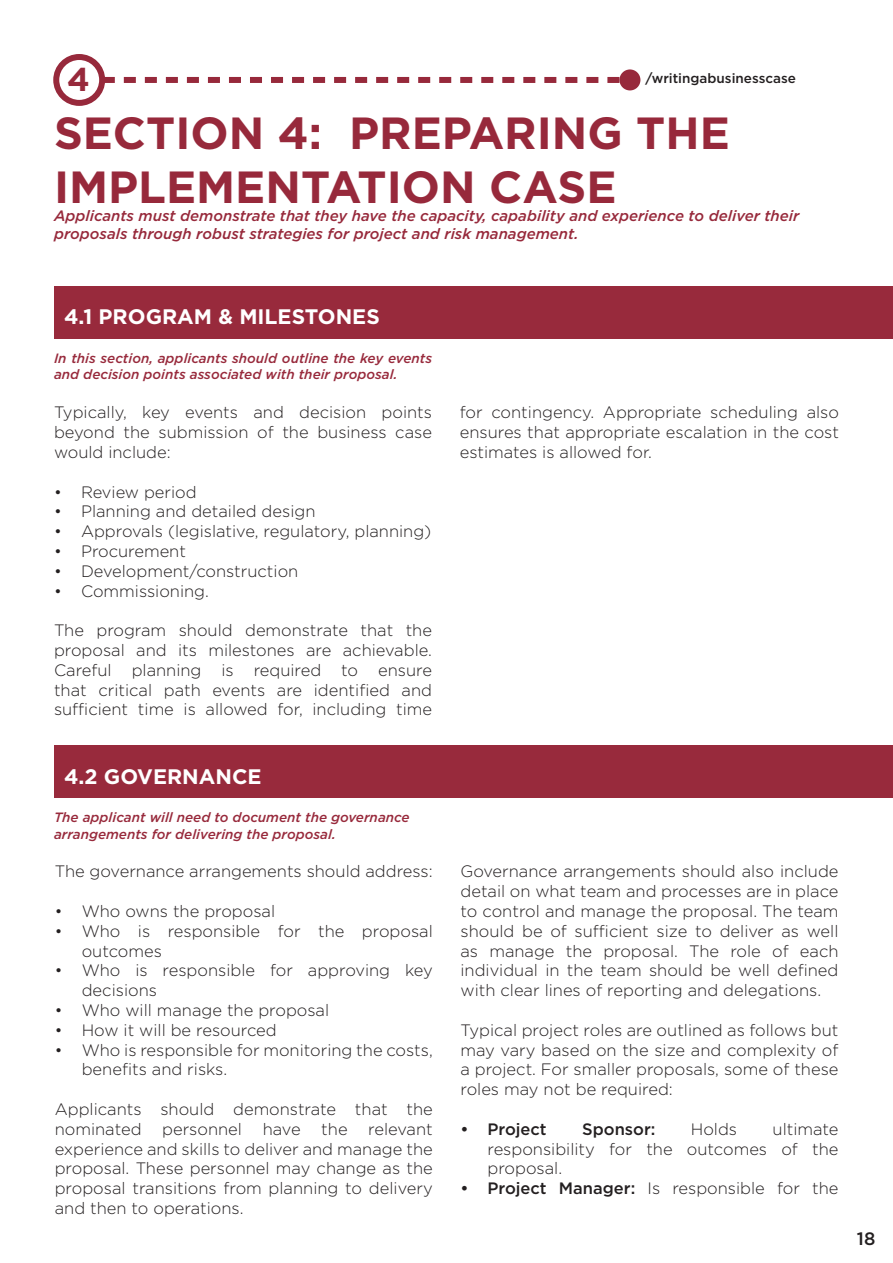
<style>
.page{position:relative;width:893px;height:1263px;background:#fff}
.page>*{position:absolute;margin:0;border:0;box-sizing:border-box;transform-origin:0 0}
.t1{font:700 45px "Gotham";color:#97293b}
.t2{font:700 33px "Gotham";color:#97293b}
.t3{font:700 21px "Gotham";color:#fff}
.t4{font:500 18px "Gotham";color:#231f20}
.t5{font:300 16.5px/19.8px "Gotham";color:#231f20;text-align:justify}
.t6{font:500 16.5px "Gotham";color:#231f20}
.t7{font:italic 500 15px/18px "Gotham";color:#97293b}
.t8{font:italic 500 13.5px/16.2px "Gotham";color:#982a3c}
.t9{font:500 13.5px "Gotham";color:#231f20}
.s1{font-weight:500}
</style>
<div class="page">
<div style="left:54px;top:286px;width:839px;height:52px;background:#982a3c"></div>
<div style="left:53px;top:54px;width:52px;height:52px;border:6px solid #97293b;border-radius:50%"></div>
<svg style="left:103px;top:77px;width:516px;height:6px"></svg>
<div style="left:619px;top:69px;width:21px;height:21px;background:#97293b;border-radius:50%"></div>
<div style="left:54px;top:745px;width:839px;height:53px;background:#982a3c"></div>
<p class="t2" style="left:67px;top:58px;width:24px">4</p>
<p class="t9" style="left:645px;top:70px;width:152px">/writingabusinesscase</p>
<p class="t1" style="left:54px;top:103px;width:677px">SECTION 4: PREPARING THE</p>
<p class="t1" style="left:54px;top:157px;width:564px">IMPLEMENTATION CASE</p>
<p class="t7" style="left:54px;top:207px;width:747px">Applicants must demonstrate that they have the capacity, capability and experience to deliver their proposals through robust strategies for project and risk management.</p>
<p class="t3" style="left:64px;top:303px;width:317px">4.1 PROGRAM &amp; MILESTONES</p>
<p class="t8" style="left:54px;top:350px;width:380px">In this section, applicants should outline the key events and decision points associated with their proposal.</p>
<p class="t5" style="left:54px;top:402px;width:380px">Typically, key events and decision points beyond the submission of the business case would include:</p>
<p class="t5" style="left:54px;top:481px;width:144px">• Review period</p>
<p class="t5" style="left:54px;top:501px;width:263px">• Planning and detailed design</p>
<p class="t5" style="left:54px;top:521px;width:379px">• Approvals (legislative, regulatory, planning)</p>
<p class="t5" style="left:54px;top:541px;width:134px">• Procurement</p>
<p class="t5" style="left:54px;top:560px;width:246px">• Development/construction</p>
<p class="t5" style="left:54px;top:580px;width:156px">• Commissioning.</p>
<p class="t5" style="left:54px;top:620px;width:380px">The program should demonstrate that the proposal and its milestones are achievable.<br>Careful planning is required to ensure that critical path events are identified and sufficient time is allowed for, including time</p>
<p class="t3" style="left:64px;top:762px;width:199px">4.2 GOVERNANCE</p>
<p class="t8" style="left:54px;top:809px;width:357px">The applicant will need to document the governance</p>
<p class="t8" style="left:54px;top:825px;width:283px">arrangements for delivering the proposal.</p>
<p class="t5" style="left:55px;top:861px;width:379px">The governance arrangements should address:</p>
<p class="t5" style="left:55px;top:901px;width:222px">• Who owns the proposal</p>
<p class="t5" style="left:82px;top:920px;width:353px;text-indent:-27px">• Who is responsible for the proposal outcomes</p>
<p class="t5" style="left:82px;top:960px;width:352px;text-indent:-27px">• Who is responsible for approving key decisions</p>
<p class="t5" style="left:55px;top:1000px;width:276px">• Who will manage the proposal</p>
<p class="t5" style="left:55px;top:1019px;width:224px">• How it will be resourced</p>
<p class="t5" style="left:82px;top:1039px;width:353px;text-indent:-27px">• Who is responsible for monitoring the costs, benefits and risks.</p>
<p class="t5" style="left:55px;top:1099px;width:380px">Applicants should demonstrate that the nominated personnel have</p>
<p class="t5" style="left:55px;top:1118px;width:380px;text-indent:267px">the relevant experience and skills to deliver and manage the proposal. These personnel may change as the proposal transitions from planning to delivery and then to operations.</p>
<p class="t5" style="left:460px;top:402px;width:381px">for contingency. Appropriate scheduling also ensures that appropriate escalation in the cost estimates is allowed for.</p>
<p class="t5" style="left:460px;top:861px;width:380px">Governance arrangements should also include detail on what team and processes are in place to control and manage the proposal. The team should be of sufficient size to deliver as well as manage the proposal. The role of each individual in the team should be well defined with clear lines of reporting and delegations.</p>
<p class="t5" style="left:460px;top:1019px;width:380px">Typical project roles are outlined as follows but may vary based on the size and complexity of a project. For smaller proposals, some of these roles may not be required:</p>
<p class="t6" style="left:460px;top:1118px;width:88px">• Project</p>
<p class="t6" style="left:582px;top:1118px;width:75px">Sponsor:</p>
<p class="t5" style="left:691px;top:1118px;width:48px">Holds</p>
<p class="t5" style="left:487px;top:1118px;width:353px;text-indent:285px">ultimate responsibility for the outcomes of the proposal.</p>
<p class="t5" style="left:460px;top:1178px;width:380px"><span class="s1">• Project Manager:</span> Is responsible for the</p>
<p class="t4" style="left:857px;top:1227px;width:20px">18</p>
</div>
